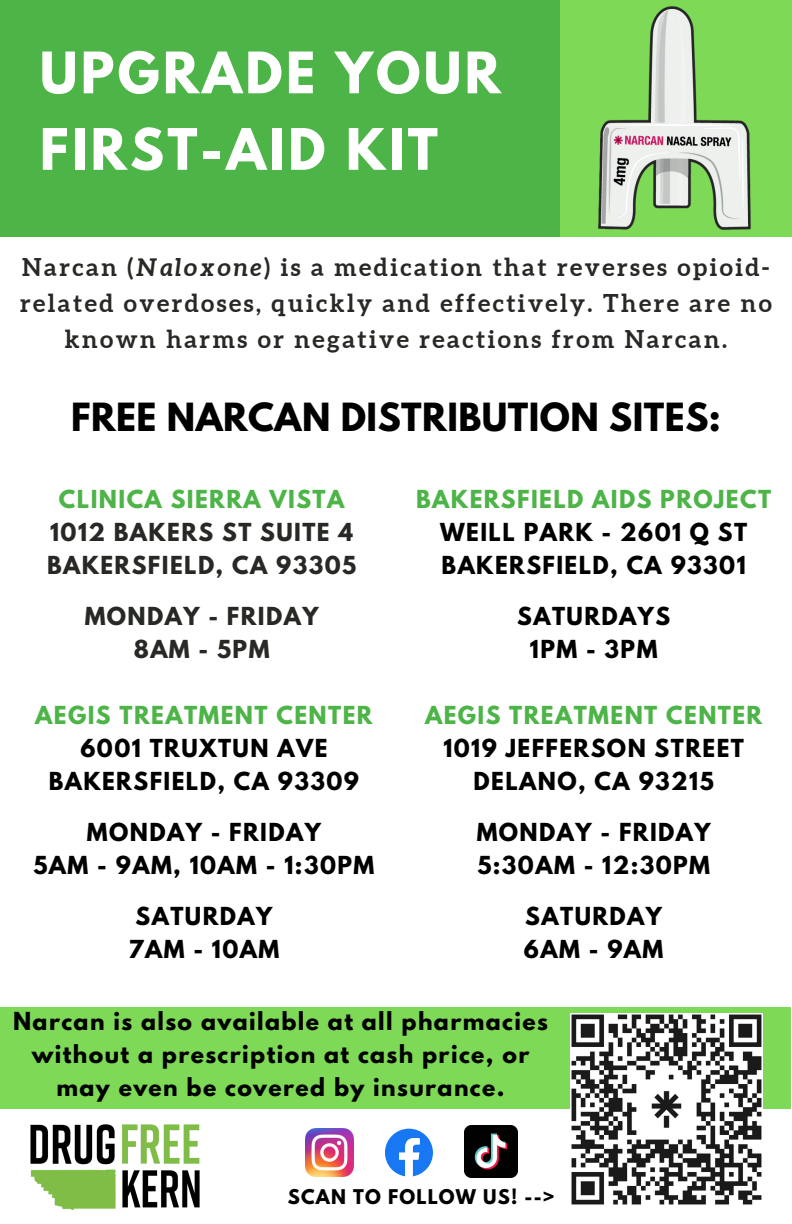
<style>
.page{position:relative;width:792px;height:1224px;background:#fff}
.page>*{position:absolute;margin:0;border:0;box-sizing:border-box;transform-origin:0 0}
.t1{font:700 50.6px/76.4px "League Spartan";letter-spacing:.065em;color:#fff}
.t2{font:700 34.4px "League Spartan";letter-spacing:.015em;color:#000}
.t3{font:700 24.4px/36px "Aleo";letter-spacing:.1em;color:#272925;text-align:center}
.t4{font:700 22px/33px "League Spartan";letter-spacing:.065em;color:#000;text-align:center}
.t5{font:700 22px "League Spartan";letter-spacing:.065em;color:#4db447}
.t6{font:700 22px/33px "League Spartan";letter-spacing:.065em;color:#272925}
.t7{font:700 18px "League Spartan";letter-spacing:.065em;color:#000}
.s1{font-style:italic}
</style>
<div class="page">
<div style="left:0;top:0;width:559px;height:237px;background:#4db447"></div>
<img style="left:559px;top:0;width:233px;height:237px">
<div style="left:0;top:1007px;width:791px;height:102px;background:#7ed957"></div>
<img style="left:30px;top:1124px;width:170px;height:86px">
<img style="left:305px;top:1129px;width:48px;height:48px">
<svg style="left:385px;top:1129px;width:48px;height:48px"></svg>
<img style="left:465px;top:1125px;width:52px;height:53px">
<img style="left:571px;top:1014px;width:192px;height:191px">
<h1 class="t1" style="left:40px;top:41px;width:463px">UPGRADE YOUR<br>FIRST-AID KIT</h1>
<p class="t3" style="left:20px;top:249px;width:753px">Narcan (<span class="s1">Naloxone</span>) is a medication that reverses opioid&shy;related overdoses, quickly and effectively. There are no known harms or negative reactions from Narcan.</p>
<h2 class="t2" style="left:71px;top:400px;width:651px">FREE NARCAN DISTRIBUTION SITES:</h2>
<p class="t5" style="left:59px;top:488px;width:287px">CLINICA SIERRA VISTA</p>
<p class="t6" style="left:47px;top:518px;width:311px">1012 BAKERS ST SUITE 4<br>BAKERSFIELD, CA 93305</p>
<p class="t6" style="left:85px;top:602px;width:235px;text-align:center">MONDAY - FRIDAY<br>8AM - 5PM</p>
<p class="t5" style="left:35px;top:705px;width:339px">AEGIS TREATMENT CENTER</p>
<p class="t4" style="left:49px;top:735px;width:312px">6001 TRUXTUN AVE<br>BAKERSFIELD, CA 93309</p>
<p class="t4" style="left:33px;top:819px;width:342px">MONDAY - FRIDAY<br>5AM - 9AM, 10AM - 1:30PM</p>
<p class="t4" style="left:129px;top:903px;width:152px">SATURDAY<br>7AM - 10AM</p>
<p class="t5" style="left:416px;top:488px;width:356px">BAKERSFIELD AIDS PROJECT</p>
<p class="t4" style="left:440px;top:518px;width:308px;text-align:left">WEILL PARK - 2601 Q ST<br>BAKERSFIELD, CA 93301</p>
<p class="t4" style="left:517px;top:602px;width:154px">SATURDAYS<br>1PM - 3PM</p>
<p class="t5" style="left:425px;top:705px;width:339px">AEGIS TREATMENT CENTER</p>
<p class="t4" style="left:443px;top:735px;width:302px">1019 JEFFERSON STREET<br>DELANO, CA 93215</p>
<p class="t4" style="left:477px;top:819px;width:236px;text-align:left">MONDAY - FRIDAY<br>5:30AM - 12:30PM</p>
<p class="t4" style="left:524px;top:903px;width:141px;text-align:left">SATURDAY<br>6AM - 9AM</p>
<p class="t4" style="left:13px;top:1008px;width:536px">Narcan is also available at all pharmacies without a prescription at cash price, or may even be covered by insurance.</p>
<p class="t7" style="left:288px;top:1188px;width:268px">SCAN TO FOLLOW US! --&gt;</p>
</div>
